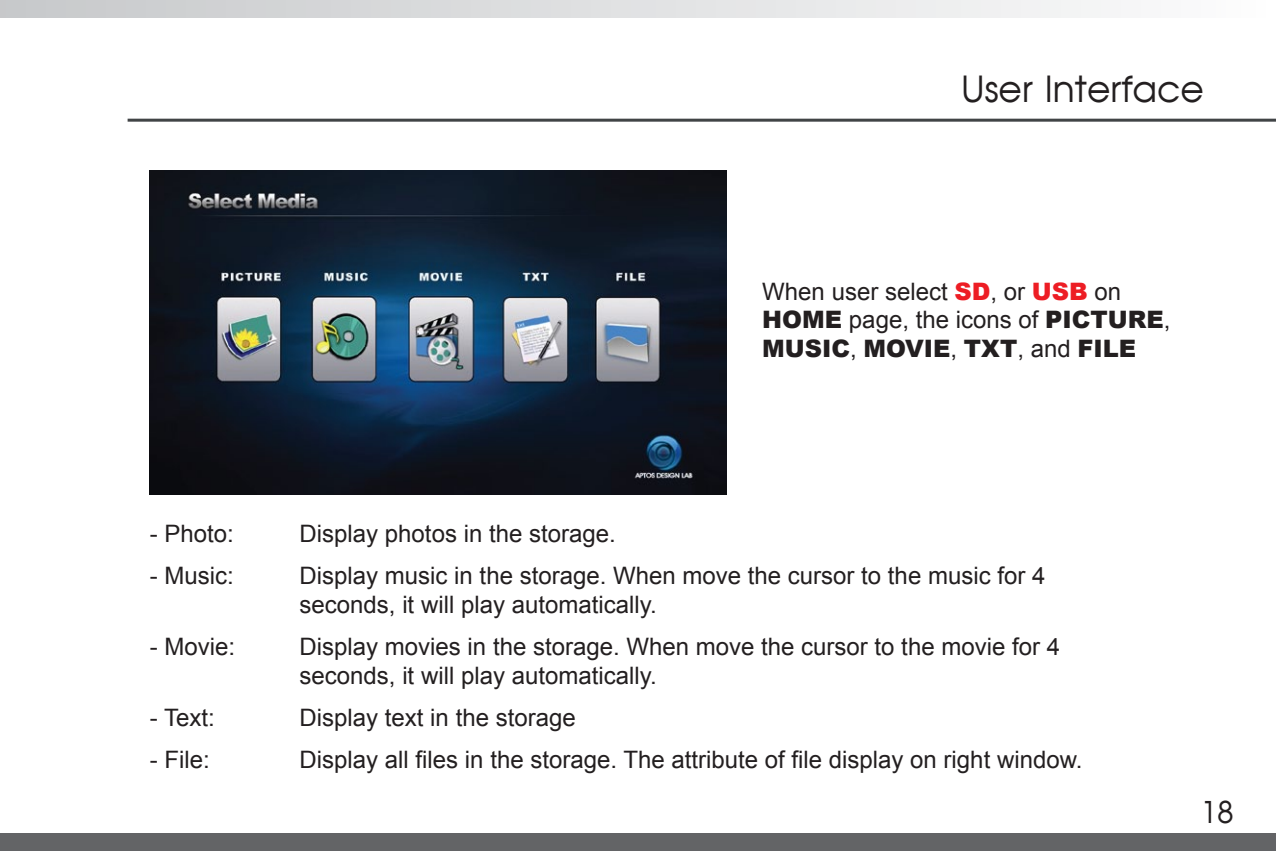
<style>
.page{position:relative;width:1276px;height:851px;background:#fff}
.page>*{position:absolute;margin:0;border:0;box-sizing:border-box;transform-origin:0 0}
.t1{font:36px "Avian";color:#231f20}
.t2{font:30px "Avian";color:#231f20}
.t3{font:24px/42px "Arial";color:#231f20}
.s1{font-weight:900;color:#ed1d24}
.s2{font-weight:900}
</style>
<div class="page">
<div style="left:0;top:833px;width:1276px;height:17px;background:#636466"></div>
<div style="left:0;top:0;width:1276px;height:17px;background:linear-gradient(to right,#c7c8ca,#fcfcfd)"></div>
<hr style="left:128px;top:119px;width:1148px;height:3px;background:#414446">
<img style="left:150px;top:170px;width:576px;height:325px">
<h1 class="t1" style="left:961px;top:68px;width:244px">User Interface</h1>
<p class="t3" style="left:150px;top:513px;width:86px">- Photo:</p>
<p class="t3" style="left:150px;top:555px;width:85px">- Music:</p>
<p class="t3" style="left:150px;top:625px;width:87px">- Movie:</p>
<p class="t3" style="left:150px;top:696px;width:66px">- Text:</p>
<p class="t3" style="left:150px;top:738px;width:61px">- File:</p>
<p class="t3" style="left:762px;top:277px;width:410px;line-height:28.8px">When user select <span class="s1">SD</span>, or <span class="s1">USB</span> on<br><span class="s2">HOME</span> page, the icons of <span class="s2">PICTURE</span>,<br><span class="s2">MUSIC</span>, <span class="s2">MOVIE</span>, <span class="s2">TXT</span>, and <span class="s2">FILE</span></p>
<p class="t3" style="left:299px;top:513px;width:747px">Display photos in the storage.<br>Display music in the storage. When move the cursor to the music for 4</p>
<p class="t3" style="left:299px;top:583px;width:762px">seconds, it will play automatically.<br>Display movies in the storage. When move the cursor to the movie for 4</p>
<p class="t3" style="left:299px;top:654px;width:784px">seconds, it will play automatically.<br>Display text in the storage<br>Display all files in the storage. The attribute of file display on right window.</p>
<p class="t2" style="left:1200px;top:793px;width:35px">18</p>
</div>
